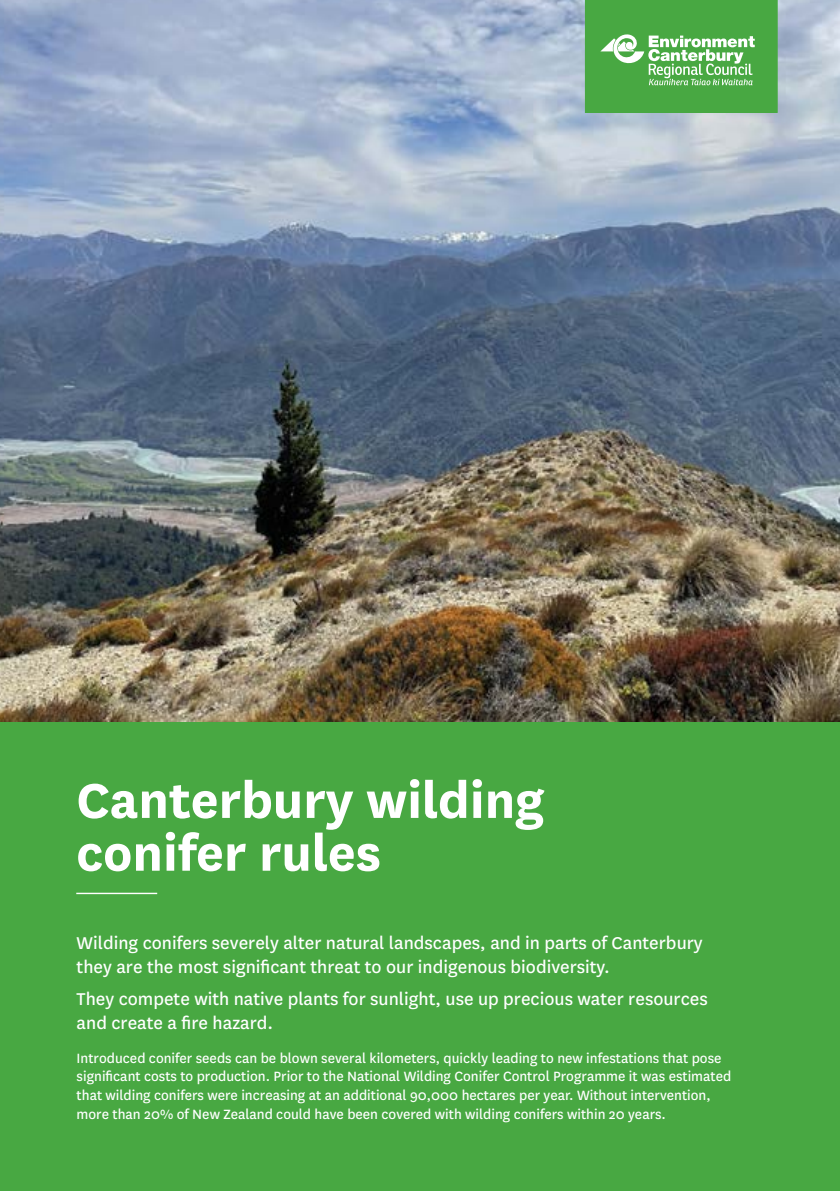
<style>
.page{position:relative;width:840px;height:1191px;background:#fff}
.page>*{position:absolute;margin:0;border:0;box-sizing:border-box;transform-origin:0 0}
.t1{font:700 57px/52.8px "National";color:#fff}
.t2{font:20px/24px "National";color:#fff}
.t3{font:15.6px/18.8px "National";color:#fff}
</style>
<div class="page">
<img style="left:0;top:0;width:839px;height:722px">
<svg style="left:584px;top:0;width:193px;height:113px"></svg>
<div style="left:0;top:722px;width:839px;height:469px;background:#48a842"></div>
<hr style="left:76px;top:892px;width:81px;height:2px;background:#fff">
<h1 class="t1" style="left:76px;top:770px;width:469px">Canterbury wilding conifer rules</h1>
<p class="t2" style="left:77px;top:930px;width:627px">Wilding conifers severely alter natural landscapes, and in parts of Canterbury they are the most significant threat to our indigenous biodiversity.</p>
<p class="t2" style="left:77px;top:986px;width:632px">They compete with native plants for sunlight, use up precious water resources and create a fire hazard.</p>
<p class="t3" style="left:77px;top:1047px;width:655px">Introduced conifer seeds can be blown several kilometers, quickly leading to new infestations that pose significant costs to production. Prior to the National Wilding Conifer Control Programme it was estimated that wilding conifers were increasing at an additional 90,000 hectares per year. Without intervention, more than 20% of New Zealand could have been covered with wilding conifers within 20 years.</p>
</div>
